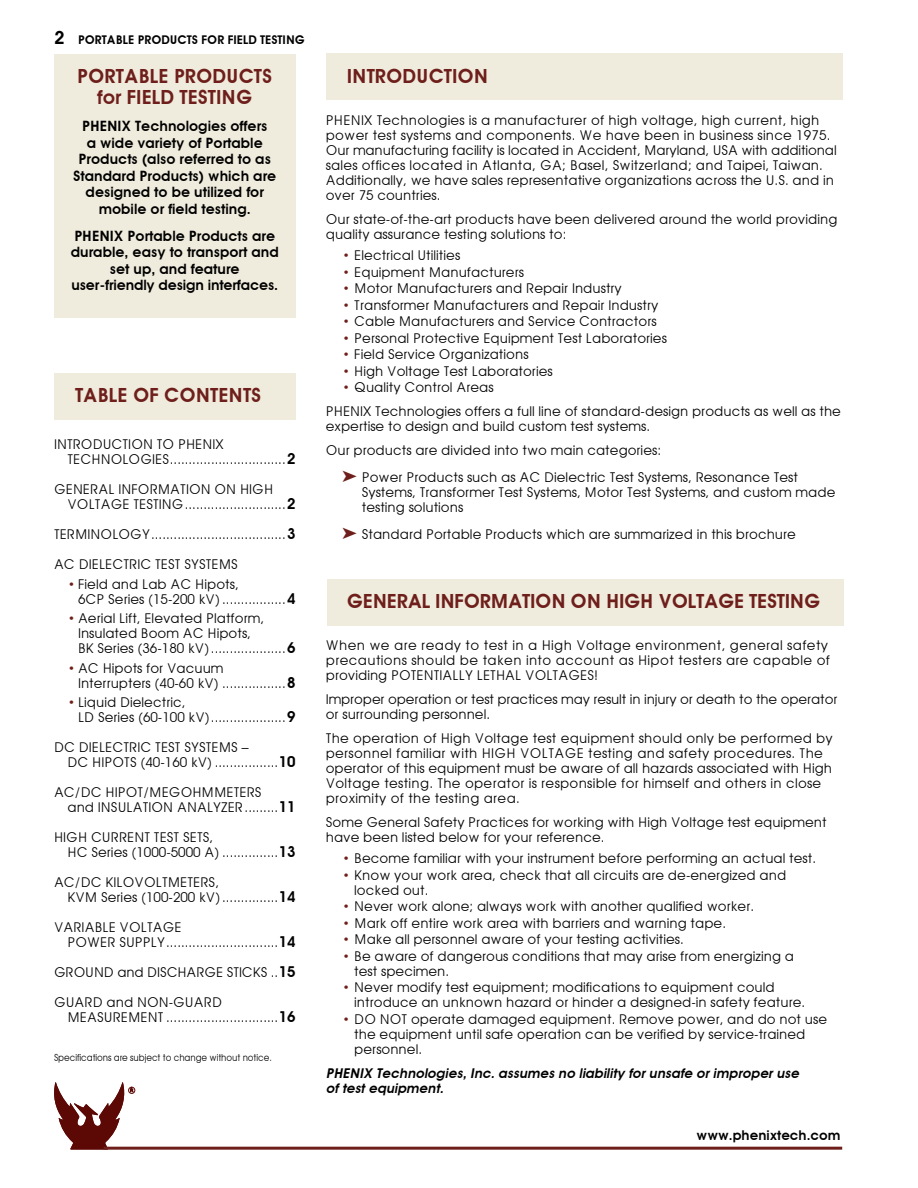
<style>
.page{position:relative;width:918px;height:1188px;background:#fff}
.page>*{position:absolute;margin:0;border:0;box-sizing:border-box;transform-origin:0 0}
.t1{font:600 19.5px/21px "Avant Garde";color:#6e1f1b;text-align:center}
.t2{font:600 14.25px/16.5px "Avant Garde";color:#000;text-align:center}
.t3{font:13.5px/15px "Avant Garde";color:#000}
.t4{font:13.5px/15px "Avant Garde";letter-spacing:.02em;color:#000}
.t5{font:13.5px/15px "Avant Garde";letter-spacing:.025em;color:#000}
.t6{font:italic 600 13.5px/15px "Avant Garde";color:#000}
.t7{font:600 13.5px "Avant Garde";color:#000}
.t8{font:600 12px "Avant Garde";color:#000}
.t9{font:9.75px "Avant Garde";letter-spacing:-.01em;color:#000;scale:.9 1}
.s1{font-size:18px}
.s2{font-weight:600;font-size:15px}
.s3{color:#6e1f1b}
</style>
<div class="page">
<div style="left:128px;top:1087px;width:7px;height:7px;border:1px solid #5c0906;border-radius:50%"></div>
<svg style="left:54px;top:1082px;width:80px;height:68px"></svg>
<hr style="left:104px;top:1147px;width:738px;height:3px;background:#6e1f1b">
<div style="left:54px;top:54px;width:241px;height:264px;background:#f0ecdd"></div>
<div style="left:326px;top:54px;width:516px;height:46px;background:#f0ecdd"></div>
<div style="left:327px;top:579px;width:517px;height:47px;background:#f0ecdd"></div>
<div style="left:54px;top:374px;width:241px;height:46px;background:#f0ecdd"></div>
<p class="t8" style="left:55px;top:32px;width:252px"><span class="s1">2</span> PORTABLE PRODUCTS FOR FIELD TESTING</p>
<h1 class="t1" style="left:77px;top:66px;width:197px">PORTABLE PRODUCTS for FIELD TESTING</h1>
<p class="t2" style="left:73px;top:118px;width:205px">PHENIX Technologies offers<br>a wide variety of Portable<br>Products (also referred to as<br>Standard Products) which are designed to be utilized for mobile or field testing.</p>
<p class="t2" style="left:71px;top:228px;width:210px">PHENIX Portable Products are durable, easy to transport and set up, and feature user-friendly design interfaces.</p>
<h1 class="t1" style="left:75px;top:385px;width:188px">TABLE OF CONTENTS</h1>
<p class="t3" style="left:54px;top:437px;width:13px">Introduction</p>
<p class="t3" style="left:157px;top:437px;width:38px">to Phenix</p>
<p class="t3" style="left:68px;top:452px;width:34px">Technologies</p>
<p class="t3" style="left:170px;top:452px;width:127px">...............................<span class="s2">2</span></p>
<p class="t3" style="left:54px;top:482px;width:21px">Gene</p>
<p class="t3" style="left:90px;top:482px;width:41px">ral Info</p>
<p class="t3" style="left:150px;top:482px;width:30px">rmation</p>
<p class="t3" style="left:215px;top:482px;width:43px">on High</p>
<p class="t3" style="left:68px;top:497px;width:19px">Voltage</p>
<p class="t3" style="left:133px;top:497px;width:14px">Testing</p>
<p class="t3" style="left:185px;top:497px;width:112px">...........................<span class="s2">2</span></p>
<p class="t3" style="left:54px;top:527px;width:44px">Terminology</p>
<p class="t3" style="left:151px;top:527px;width:146px">....................................<span class="s2">3</span></p>
<p class="t3" style="left:54px;top:557px;width:43px">AC Dielectric</p>
<p class="t3" style="left:155px;top:557px;width:13px">Test</p>
<p class="t3" style="left:184px;top:557px;width:24px">Systems</p>
<p class="t3" style="left:78px;top:577px;width:219px;text-indent:-11px"><span class="s3">•</span> Field and Lab AC Hipots,<br>6CP Series (15-200 kV) .................<span class="s2">4</span></p>
<p class="t3" style="left:78px;top:611px;width:219px;text-indent:-11px"><span class="s3">•</span> Aerial Lift, Elevated Platform,<br>Insulated Boom AC Hipots,<br>BK Series (36-180 kV)....................<span class="s2">6</span></p>
<p class="t3" style="left:78px;top:661px;width:219px;text-indent:-11px"><span class="s3">•</span> AC Hipots for Vacuum<br>Interrupters (40-60 kV) .................<span class="s2">8</span></p>
<p class="t3" style="left:78px;top:695px;width:219px;text-indent:-11px"><span class="s3">•</span> Liquid Dielectric,<br>LD Series (60-100 kV)....................<span class="s2">9</span></p>
<p class="t3" style="left:54px;top:740px;width:43px">DC Dielectric</p>
<p class="t3" style="left:155px;top:740px;width:13px">Test</p>
<p class="t3" style="left:184px;top:740px;width:24px">Systems</p>
<p class="t3" style="left:242px;top:740px;width:8px">–</p>
<p class="t3" style="left:68px;top:755px;width:42px">DC Hipots</p>
<p class="t3" style="left:140px;top:755px;width:157px">(40-160 kV) .................<span class="s2">10</span></p>
<p class="t3" style="left:54px;top:785px;width:69px">AC/DC Hipot</p>
<p class="t3" style="left:143px;top:785px;width:17px">/Megoh</p>
<p class="t3" style="left:202px;top:785px;width:60px">mmeters</p>
<p class="t3" style="left:68px;top:800px;width:43px">and Insulation</p>
<p class="t3" style="left:177px;top:800px;width:20px">Anal</p>
<p class="t3" style="left:213px;top:800px;width:84px">yzer .........<span class="s2">11</span></p>
<p class="t3" style="left:68px;top:830px;width:229px;text-indent:-14px">HIGH CURRENT TEST SETS,<br>HC Series (1000-5000 A) ...............<span class="s2">13</span></p>
<p class="t3" style="left:54px;top:875px;width:69px">AC/DC Kilovoltmeters</p>
<p class="t3" style="left:68px;top:875px;width:229px;text-indent:148px">,<br>KVM Series (100-200 kV)...............<span class="s2">14</span></p>
<p class="t3" style="left:54px;top:920px;width:36px">Variable</p>
<p class="t3" style="left:120px;top:920px;width:19px">Voltage</p>
<p class="t3" style="left:68px;top:935px;width:19px">Power</p>
<p class="t3" style="left:119px;top:935px;width:15px">Suppl</p>
<p class="t3" style="left:157px;top:935px;width:140px">y..............................<span class="s2">14</span></p>
<p class="t3" style="left:54px;top:965px;width:31px">Groun</p>
<p class="t3" style="left:104px;top:965px;width:193px">d and Discharge Sticks ..<span class="s2">15</span></p>
<p class="t3" style="left:68px;top:995px;width:156px;text-indent:-14px">Guard and Non-Guard<br>Measurement</p>
<p class="t3" style="left:166px;top:1010px;width:131px">..............................<span class="s2">16</span></p>
<p class="t9" style="left:54px;top:1051px;width:244px">Specifications are subject to change without notice.</p>
<h1 class="t1" style="left:347px;top:66px;width:143px">INTRODUCTION</h1>
<p class="t3" style="left:326px;top:113px;width:512px">PHENIX Technologies is a manufacturer of high voltage, high current, high power test systems and components. We have been in business since 1975.<br>Our manufacturing facility is located in Accident, Maryland, USA with additional sales offices located in Atlanta, GA; Basel, Switzerland; and Taipei, Taiwan.<br>Additionally, we have sales representative organizations across the U.S. and in over 75 countries.</p>
<p class="t3" style="left:326px;top:212px;width:513px">Our state-of-the-art products have been delivered around the world providing quality assurance testing solutions to:</p>
<p class="t3" style="left:342px;top:248px;width:119px"><span class="s3">•</span> Electrical Utilities</p>
<p class="t3" style="left:342px;top:265px;width:183px"><span class="s3">•</span> Equipment Manufacturers</p>
<p class="t3" style="left:342px;top:281px;width:281px"><span class="s3">•</span> Motor Manufacturers and Repair Industry</p>
<p class="t3" style="left:342px;top:298px;width:318px"><span class="s3">•</span> Transformer Manufacturers and Repair Industry</p>
<p class="t3" style="left:342px;top:314px;width:316px"><span class="s3">•</span> Cable Manufacturers and Service Contractors</p>
<p class="t3" style="left:342px;top:331px;width:326px"><span class="s3">•</span> Personal Protective Equipment Test Laboratories</p>
<p class="t3" style="left:342px;top:347px;width:188px"><span class="s3">•</span> Field Service Organizations</p>
<p class="t3" style="left:342px;top:364px;width:212px"><span class="s3">•</span> High Voltage Test Laboratories</p>
<p class="t3" style="left:326px;top:376px;width:517px;line-height:24px;text-indent:16px"><span class="s3">•</span> Quality Control Areas<br>PHENIX Technologies offers a full line of standard-design products as well as the</p>
<p class="t3" style="left:326px;top:415px;width:337px;line-height:24px">expertise to design and build custom test systems.<br>Our products are divided into two main categories:</p>
<p class="t3" style="left:362px;top:470px;width:475px;text-indent:-20px"><span class="s3">➤</span> Power Products such as AC Dielectric Test Systems, Resonance Test<br>Systems, Transformer Test Systems, Motor Test Systems, and custom made testing solutions</p>
<p class="t3" style="left:342px;top:527px;width:455px"><span class="s3">➤</span> Standard Portable Products which are summarized in this brochure</p>
<h1 class="t1" style="left:347px;top:591px;width:475px">GENERAL INFORMATION ON HIGH VOLTAGE TESTING</h1>
<p class="t5" style="left:326px;top:638px;width:506px">When we are ready to test in a High Voltage environment, general safety precautions should be taken into account as Hipot testers are capable of providing POTENTIALLY LETHAL VOLTAGES!</p>
<p class="t3" style="left:326px;top:692px;width:513px">Improper operation or test practices may result in injury or death to the operator or surrounding personnel.</p>
<p class="t4" style="left:326px;top:731px;width:509px">The operation of High Voltage test equipment should only be performed by personnel familiar with HIGH VOLTAGE testing and safety procedures. The operator of this equipment must be aware of all hazards associated with High Voltage testing. The operator is responsible for himself and others in close proximity of the testing area.</p>
<p class="t3" style="left:326px;top:815px;width:502px">Some General Safety Practices for working with High Voltage test equipment have been listed below for your reference.</p>
<p class="t3" style="left:342px;top:851px;width:475px"><span class="s3">•</span> Become familiar with your instrument before performing an actual test.</p>
<p class="t3" style="left:354px;top:868px;width:434px;text-indent:-12px"><span class="s3">•</span> Know your work area, check that all circuits are de-energized and locked out.</p>
<p class="t3" style="left:342px;top:899px;width:413px"><span class="s3">•</span> Never work alone; always work with another qualified worker.</p>
<p class="t3" style="left:342px;top:916px;width:385px"><span class="s3">•</span> Mark off entire work area with barriers and warning tape.</p>
<p class="t3" style="left:342px;top:932px;width:343px"><span class="s3">•</span> Make all personnel aware of your testing activities.</p>
<p class="t3" style="left:354px;top:949px;width:441px;text-indent:-12px"><span class="s3">•</span> Be aware of dangerous conditions that may arise from energizing a test specimen.</p>
<p class="t3" style="left:354px;top:980px;width:452px;text-indent:-12px"><span class="s3">•</span> Never modify test equipment; modifications to equipment could introduce an unknown hazard or hinder a designed-in safety feature.</p>
<p class="t3" style="left:354px;top:1012px;width:474px;text-indent:-12px"><span class="s3">•</span> DO NOT operate damaged equipment. Remove power, and do not use the equipment until safe operation can be verified by service-trained personnel.</p>
<p class="t6" style="left:326px;top:1066px;width:478px">PHENIX Technologies, Inc. assumes no liability for unsafe or improper use of test equipment.</p>
<p class="t7" style="left:697px;top:1127px;width:145px">www.phenixtech.com</p>
</div>
